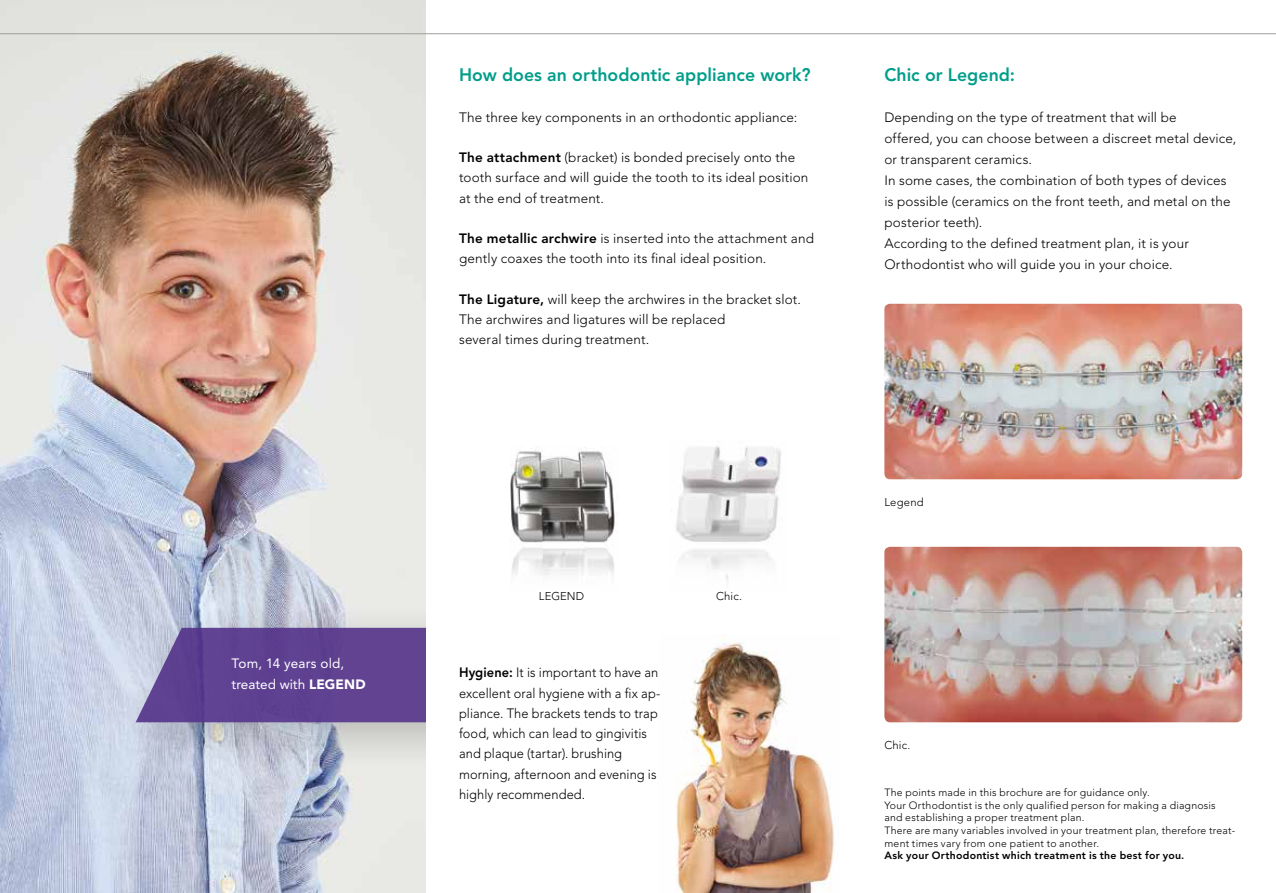
<style>
.page{position:relative;width:1276px;height:893px;background:#fff}
.page>*{position:absolute;margin:0;border:0;box-sizing:border-box;transform-origin:0 0}
.t1{font:800 18px "Avenir LT Std";color:#009e89}
.t2{font:300 13.5px/21px "Avenir LT Std";letter-spacing:.01em;color:#000}
.t3{font:300 13.5px/20.2px "Avenir LT Std";letter-spacing:.01em;color:#000;scale:.95 1}
.t4{font:13.5px/21px "Avenir LT Std";color:#fff}
.t5{font:300 11.25px "Avenir LT Std";letter-spacing:.015em;color:#000}
.t6{font:300 10.5px/12.6px "Avenir LT Std";letter-spacing:.02em;color:#000}
.t7{font:800 10.5px "Avenir LT Std";letter-spacing:.025em;color:#000}
.s1{font-weight:900}
.s2{font-weight:800}
</style>
<div class="page">
<img style="left:0;top:0;width:425px;height:893px">
<img style="left:676px;top:638px;width:159px;height:255px">
<div style="left:113px;top:600px;width:312px;height:176px;background:#000;opacity:.25"></div>
<svg style="left:136px;top:628px;width:289px;height:94px;background:#674c97"></svg>
<img style="left:884px;top:547px;width:358px;height:175px">
<img style="left:884px;top:304px;width:358px;height:175px">
<img style="left:676px;top:446px;width:105px;height:136px">
<img style="left:510px;top:446px;width:105px;height:129px">
<hr style="left:0;top:33px;width:1276px;height:1px;background:#9d9d9c">
<p class="t4" style="left:232px;top:652px;width:136px">Tom, 14 years old, treated with <span class="s1">LEGEND</span></p>
<h1 class="t1" style="left:459px;top:64px;width:353px">How does an orthodontic appliance work?</h1>
<p class="t2" style="left:459px;top:106px;width:340px">The three key components in an orthodontic appliance:</p>
<p class="t2" style="left:459px;top:147px;width:351px;line-height:20.2px"><span class="s2">The attachment</span> (bracket) is bonded precisely onto the tooth surface and will guide the tooth to its ideal position at the end of treatment.</p>
<p class="t2" style="left:459px;top:228px;width:356px;line-height:20.2px"><span class="s2">The metallic archwire</span> is inserted into the attachment and gently coaxes the tooth into its final ideal position.</p>
<p class="t2" style="left:459px;top:289px;width:343px;line-height:20.2px"><span class="s2">The Ligature,</span> will keep the archwires in the bracket slot.<br>The archwires and ligatures will be replaced<br>several times during treatment.</p>
<p class="t5" style="left:539px;top:590px;width:47px">LEGEND</p>
<p class="t5" style="left:716px;top:590px;width:28px">Chic.</p>
<p class="t3" style="left:459px;top:663px;width:213px"><span class="s2">Hygiene:</span> It is important to have an excellent oral hygiene with a fix ap&shy;pliance. The brackets tends to trap food, which can lead to gingivitis and plaque (tartar). brushing morning, afternoon and evening is highly recommended.</p>
<h1 class="t1" style="left:884px;top:64px;width:132px">Chic or Legend:</h1>
<p class="t2" style="left:884px;top:107px;width:353px">Depending on the type of treatment that will be<br>offered, you can choose between a discreet metal device, or transparent ceramics.<br>In some cases, the combination of both types of devices is possible (ceramics on the front teeth, and metal on the posterior teeth).<br>According to the defined treatment plan, it is your Orthodontist who will guide you in your choice.</p>
<p class="t5" style="left:884px;top:496px;width:41px">Legend</p>
<p class="t5" style="left:884px;top:739px;width:28px">Chic.</p>
<p class="t6" style="left:884px;top:786px;width:352px">The points made in this brochure are for guidance only.<br>Your Orthodontist is the only qualified person for making a diagnosis and establishing a proper treatment plan.<br>There are many variables involved in your treatment plan, therefore treat&shy;ment times vary from one patient to another.</p>
<p class="t7" style="left:884px;top:849px;width:301px">Ask your Orthodontist which treatment is the best for you.</p>
</div>
